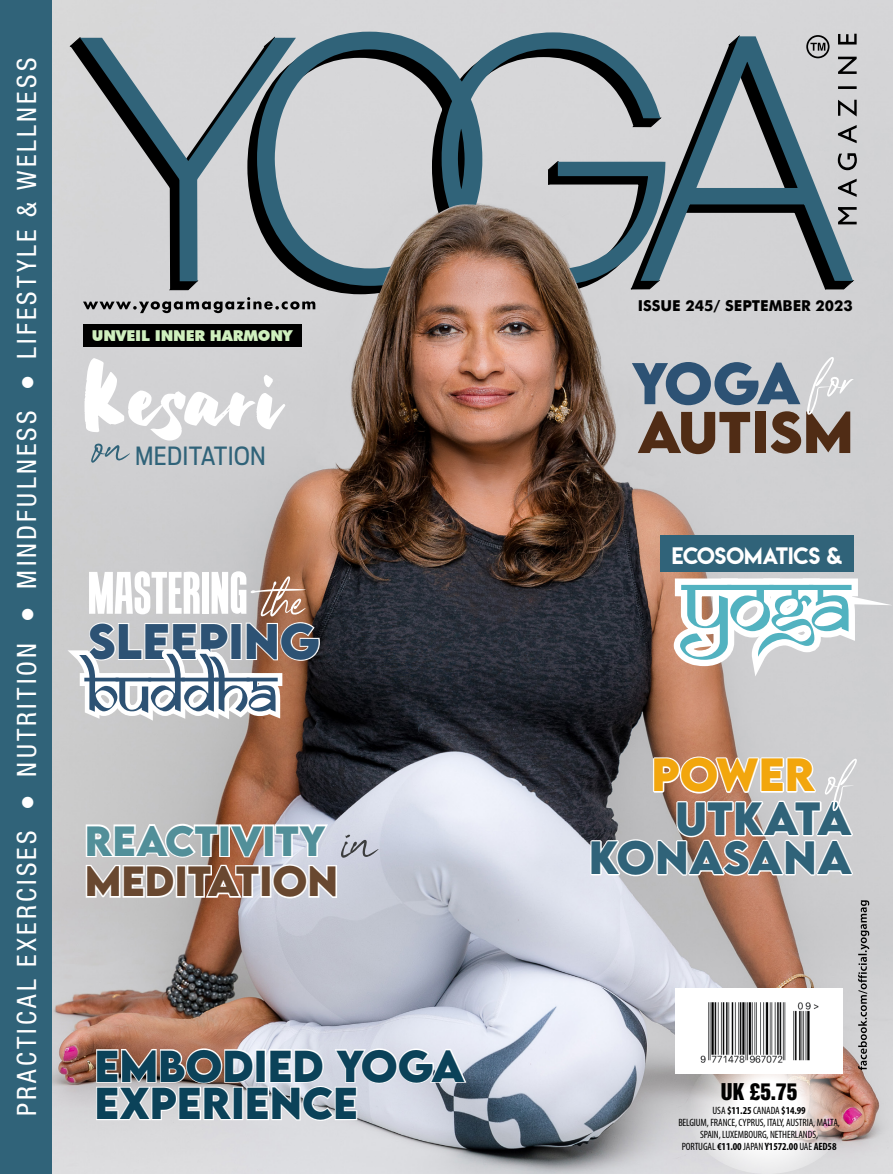
<style>
.page{position:relative;width:893px;height:1174px;background:#fff}
.page>*{position:absolute;margin:0;border:0;box-sizing:border-box;transform-origin:0 0}
.t1{font:119.4px "Pretty Lily";color:#fff}
.t2{font:87.15px "Samarkan Normal";color:#52b2c0}
.t3{font:86.7px "One Signature";color:#3c3d3e}
.t4{font:77.55px "One Signature";color:#306379}
.t5{font:63.45px "Samarkan Normal";letter-spacing:-.03em;color:#2d5274}
.t6{font:700 58.5px "Tandelle";color:#fff}
.t7{font:700 52.2px "LEMONMILK";color:#2d5274}
.t8{font:700 52.2px "LEMONMILK";color:#502c15}
.t9{font:700 44.4px "LEMONMILK";color:#2d5274}
.t10{font:700 41.4px/39px "LEMONMILK";color:#306379;text-align:right}
.t11{font:700 41.4px "LEMONMILK";color:#f2a60d}
.t12{font:700 39.75px/37.5px "LEMONMILK";color:#0b4259}
.t13{font:700 37.5px "LEMONMILK";color:#528f99}
.t14{font:700 37.5px "LEMONMILK";color:#694830}
.t15{font:condensed 26.7px "Helvetica Neue LT Std";letter-spacing:.12em;color:#fff}
.t16{font:24.9px "Antenna Cond";letter-spacing:.015em;color:#306379}
.t17{font:21.15px "Lemon Milk";color:#fff}
.t18{font:21.15px "Helvetica Inserat";color:#000}
.t19{font:700 15px "Futura";color:#000}
.t20{font:900 15px "Futura BT";letter-spacing:-.01em;color:#cfefbe}
.t21{font:condensed 10.65px/12px "Myriad Pro";letter-spacing:-.01em;color:#000;text-align:center}
.s1{font-family:"One Signature";font-weight:400;font-size:77.55px}
.s2{font-family:"One Signature";font-weight:400;font-size:72.45px;color:#fff}
.s3{font-weight:700}
</style>
<div class="page">
<img style="left:52px;top:0;width:841px;height:1174px">
<svg style="left:83px;top:297px;width:232px;height:16px;background:#99999b"></svg>
<svg style="left:70px;top:37px;width:5px;height:4px"></svg>
<svg style="left:847px;top:283px;width:7px;height:7px"></svg>
<svg style="left:658px;top:283px;width:189px;height:9px;background:#bfbfc1"></svg>
<div style="left:65px;top:41px;width:224px;height:251px;background:#d5d5d6"></div>
<svg style="left:668px;top:32px;width:189px;height:251px;background:#98a4aa"></svg>
<svg style="left:254px;top:29px;width:414px;height:260px;background:#9ea9af"></svg>
<svg style="left:75px;top:33px;width:223px;height:251px;background:#9ea8ae"></svg>
<svg style="left:858px;top:900px;width:11px;height:170px;background:#959596"></svg>
<svg style="left:806px;top:35px;width:23px;height:23px"></svg>
<svg style="left:838px;top:34px;width:19px;height:190px;background:#9e9e9f"></svg>
<div style="left:0;top:0;width:52px;height:1174px;background:#306379"></div>
<svg style="left:687px;top:1047px;width:160px;height:127px"></svg>
<img style="left:675px;top:988px;width:168px;height:85px">
<div style="left:83px;top:324px;width:218px;height:23px;background:#000"></div>
<svg style="left:54px;top:621px;width:267px;height:108px"></svg>
<svg style="left:95px;top:1047px;width:373px;height:75px"></svg>
<svg style="left:589px;top:755px;width:267px;height:123px"></svg>
<svg style="left:84px;top:822px;width:255px;height:83px"></svg>
<svg style="left:665px;top:519px;width:199px;height:175px"></svg>
<div style="left:660px;top:535px;width:194px;height:37px;background:#306379"></div>
<img style="left:375px;top:204px;width:210px;height:232px">
<h3 class="t15" style="left:11px;top:388px;width:332px;rotate:-90deg">■ LIFESTYLE &amp; WELLNESS</h3>
<h3 class="t15" style="left:11px;top:620px;width:211px;rotate:-90deg">■ MINDFULNESS</h3>
<h3 class="t15" style="left:11px;top:808px;width:167px;rotate:-90deg">■ NUTRITION</h3>
<h3 class="t15" style="left:11px;top:1116px;width:287px;rotate:-90deg">PRACTICAL EXERCISES</h3>
<h3 class="t20" style="left:92px;top:326px;width:202px">UNVEIL INNER HARMONY</h3>
<h1 class="t1" style="left:85px;top:332px;width:200px">Kesari</h1>
<h3 class="t4" style="left:94px;top:412px;width:37px">on</h3>
<h3 class="t16" style="left:135px;top:441px;width:132px">MEDITATION</h3>
<h3 class="t6" style="left:88px;top:559px;width:232px">MASTERING <span class="s1">the</span></h3>
<h3 class="t9" style="left:88px;top:611px;width:234px">SLEEPING</h3>
<h3 class="t5" style="left:85px;top:654px;width:194px">BUDDHA</h3>
<h3 class="t13" style="left:85px;top:815px;width:243px">REACTIVITY</h3>
<h3 class="t3" style="left:344px;top:803px;width:36px">in</h3>
<h3 class="t14" style="left:85px;top:856px;width:255px">MEDITATION</h3>
<h3 class="t12" style="left:94px;top:1047px;width:372px">EMBODIED YOGA<br>EXPERIENCE</h3>
<h3 class="t19" style="left:638px;top:295px;width:217px">ISSUE 245/ SEPTEMBER 2023</h3>
<h3 class="t7" style="left:631px;top:348px;width:224px">YOGA <sup>for</sup></h3>
<h3 class="t8" style="left:637px;top:397px;width:218px">AUTISM</h3>
<h3 class="t17" style="left:672px;top:540px;width:172px">ECOSOMATICS &amp;</h3>
<h2 class="t2" style="left:682px;top:552px;width:170px">YOGA</h2>
<h3 class="t11" style="left:651px;top:746px;width:204px">POWER <span class="s2">of</span></h3>
<h3 class="t10" style="left:589px;top:799px;width:265px">UTKATA<br>KONASANA</h3>
<h3 class="t18" style="left:721px;top:1078px;width:78px">UK £5.75</h3>
<p class="t21" style="left:678px;top:1104px;width:163px">USA <span class="s3">$11.25</span> CANADA <span class="s3">$14.99<br></span>BELGIUM, FRANCE, CYPRUS, ITALY, AUSTRIA, MALTA, SPAIN, LUXEMBOURG, NETHERLANDS,<br>PORTUGAL <span class="s3">€11.00</span> JAPAN <span class="s3">Y1572.00</span> UAE <span class="s3">AED58</span></p>
</div>
